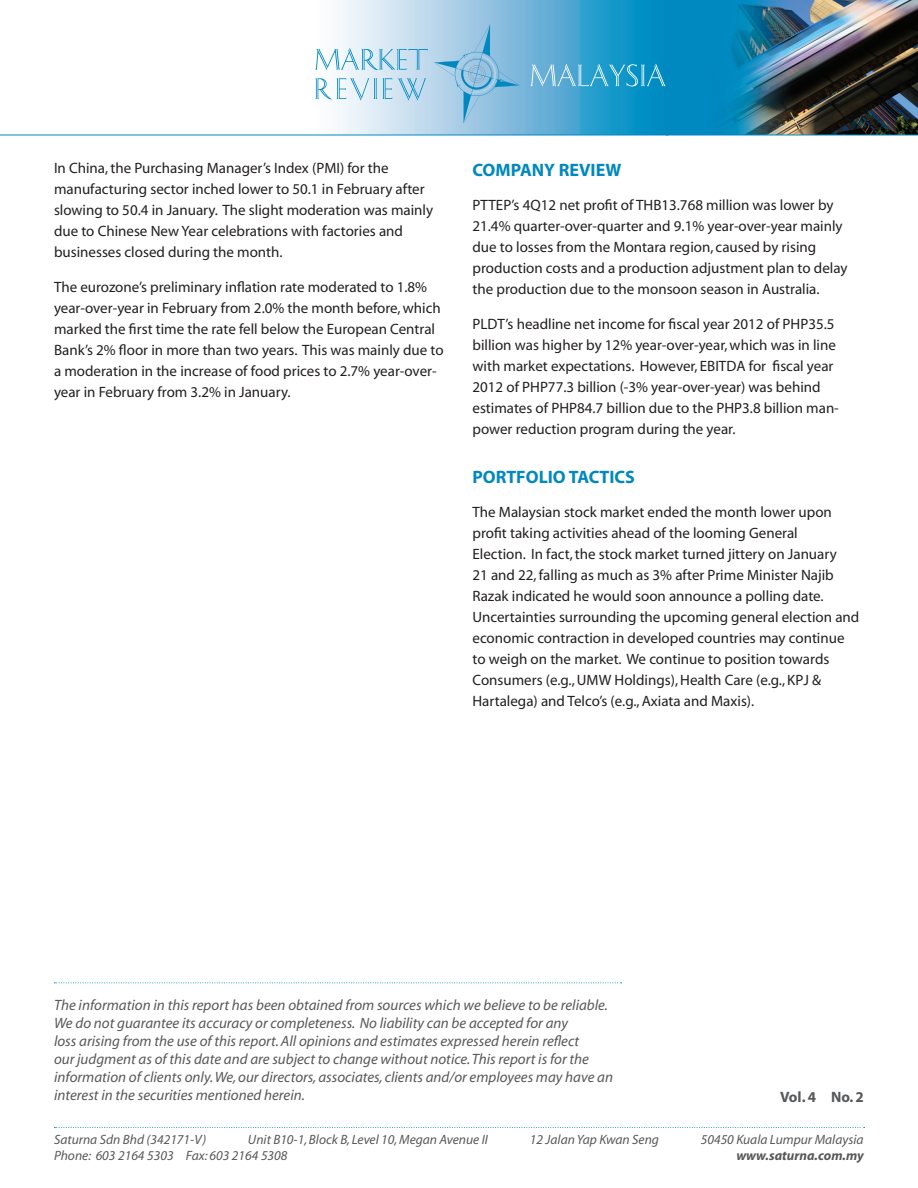
<style>
.page{position:relative;width:918px;height:1188px;background:#fff}
.page>*{position:absolute;margin:0;border:0;box-sizing:border-box;transform-origin:0 0}
.t1{font:700 18px "Myriad";color:#0088bf}
.t2{font:15px/21px "Myriad";color:#231f20}
.t3{font:italic 15px/18px "Myriad";color:#57585a}
.t4{font:700 15px "Myriad";color:#57585a}
.t5{font:italic 13.5px "Myriad";color:#57585a}
.t6{font:italic 700 13.5px "Myriad";color:#57585a}
</style>
<div class="page">
<svg style="left:0;top:0;width:531px;height:135px"></svg>
<svg style="left:54px;top:982px;width:568px;height:1px"></svg>
<svg style="left:434px;top:25px;width:85px;height:98px;background:#8fc1df"></svg>
<svg style="left:315px;top:48px;width:113px;height:22px"></svg>
<svg style="left:315px;top:78px;width:111px;height:23px"></svg>
<img style="left:531px;top:0;width:387px;height:135px">
<svg style="left:54px;top:1127px;width:811px;height:1px"></svg>
<p class="t2" style="left:54px;top:158px;width:381px">In China, the Purchasing Manager’s Index (PMI) for the manufacturing sector inched lower to 50.1 in February after slowing to 50.4 in January. The slight moderation was mainly due to Chinese New Year celebrations with factories and businesses closed during the month.</p>
<p class="t2" style="left:54px;top:277px;width:391px">The eurozone’s preliminary inflation rate moderated to 1.8% year-over-year in February from 2.0% the month before, which marked the first time the rate fell below the European Central Bank’s 2% floor in more than two years. This was mainly due to a moderation in the increase of food prices to 2.7% year-over&shy;year in February from 3.2% in January.</p>
<p class="t1" style="left:472px;top:160px;width:150px">COMPANY REVIEW</p>
<p class="t2" style="left:472px;top:195px;width:377px">PTTEP’s 4Q12 net profit of THB13.768 million was lower by 21.4% quarter-over-quarter and 9.1% year-over-year mainly due to losses from the Montara region, caused by rising production costs and a production adjustment plan to delay the production due to the monsoon season in Australia.</p>
<p class="t2" style="left:472px;top:314px;width:368px">PLDT’s headline net income for fiscal year 2012 of PHP35.5 billion was higher by 12% year-over-year, which was in line with market expectations. However, EBITDA for fiscal year 2012 of PHP77.3 billion (-3% year-over-year) was behind estimates of PHP84.7 billion due to the PHP3.8 billion man&shy;power reduction program during the year.</p>
<p class="t1" style="left:472px;top:467px;width:164px">PORTFOLIO TACTICS</p>
<p class="t2" style="left:472px;top:502px;width:388px">The Malaysian stock market ended the month lower upon profit taking activities ahead of the looming General<br>Election. In fact, the stock market turned jittery on January<br>21 and 22, falling as much as 3% after Prime Minister Najib Razak indicated he would soon announce a polling date.<br>Uncertainties surrounding the upcoming general election and economic contraction in developed countries may continue to weigh on the market. We continue to position towards Consumers (e.g., UMW Holdings), Health Care (e.g., KPJ &amp; Hartalega) and Telco’s (e.g., Axiata and Maxis).</p>
<p class="t3" style="left:54px;top:997px;width:561px">The information in this report has been obtained from sources which we believe to be reliable.<br>We do not guarantee its accuracy or completeness. No liability can be accepted for any<br>loss arising from the use of this report. All opinions and estimates expressed herein reflect<br>our judgment as of this date and are subject to change without notice. This report is for the information of clients only. We, our directors, associates, clients and/or employees may have an interest in the securities mentioned herein.</p>
<p class="t4" style="left:780px;top:1089px;width:85px">Vol. 4 No. 2</p>
<p class="t5" style="left:54px;top:1133px;width:154px">Saturna Sdn Bhd (342171-V)</p>
<p class="t5" style="left:248px;top:1133px;width:242px">Unit B10-1, Block B, Level 10, Megan Avenue II</p>
<p class="t5" style="left:530px;top:1133px;width:131px">12 Jalan Yap Kwan Seng</p>
<p class="t5" style="left:701px;top:1133px;width:164px">50450 Kuala Lumpur Malaysia</p>
<p class="t5" style="left:54px;top:1149px;width:235px">Phone: 603 2164 5303 Fax: 603 2164 5308</p>
<p class="t6" style="left:736px;top:1149px;width:129px">www.saturna.com.my</p>
</div>
